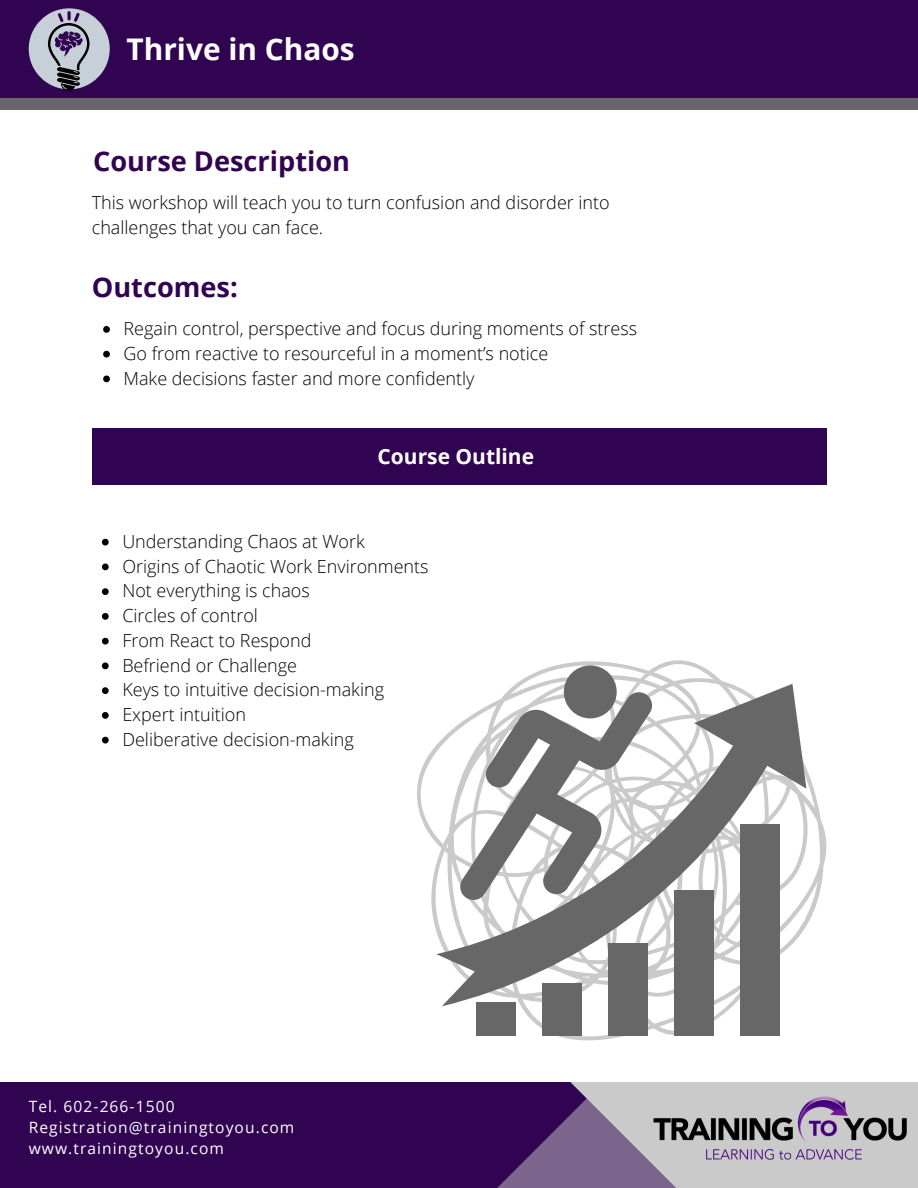
<style>
.page{position:relative;width:918px;height:1188px;background:#310451}
.page>*{position:absolute;margin:0;border:0;box-sizing:border-box;transform-origin:0 0}
.t1{font:700 29.85px "Open Sans";color:#fff}
.t2{font:700 27.15px "Open Sans";color:#310451}
.t3{font:700 21px "Open Sans";color:#fff}
.t4{font:300 18px/24.8px "Open Sans";color:#000}
.t5{font:15.6px "Open Sans";letter-spacing:.07em;color:#fff}
</style>
<div class="page">
<svg style="left:497px;top:1082px;width:421px;height:106px;fill:#cacaca"></svg>
<div style="left:0;top:98px;width:918px;height:984px;background:#fff"></div>
<img style="left:653px;top:1096px;width:253px;height:63px">
<div style="left:0;top:49px;width:918px;height:61px;background:#676767"></div>
<div style="left:0;top:0;width:918px;height:98px;background:#310451"></div>
<div style="left:29px;top:8px;width:81px;height:81px;background:#c7d0d8;border-radius:50%"></div>
<svg style="left:48px;top:11px;width:42px;height:80px"></svg>
<div style="left:92px;top:428px;width:734px;height:57px;background:#310451"></div>
<svg style="left:476px;top:660px;width:303px;height:380px"></svg>
<svg style="left:417px;top:661px;width:409px;height:269px"></svg>
<svg style="left:458px;top:665px;width:196px;height:19px"></svg>
<div style="left:542px;top:983px;width:40px;height:52px;background:#676767"></div>
<div style="left:740px;top:824px;width:40px;height:211px;background:#676767"></div>
<div style="left:674px;top:890px;width:40px;height:145px;background:#676767"></div>
<div style="left:608px;top:943px;width:40px;height:92px;background:#676767"></div>
<div style="left:476px;top:1002px;width:40px;height:33px;background:#676767"></div>
<svg style="left:436px;top:684px;width:370px;height:322px"></svg>
<svg style="left:103px;top:326px;width:7px;height:7px"></svg>
<svg style="left:103px;top:351px;width:7px;height:7px"></svg>
<svg style="left:103px;top:376px;width:7px;height:6px"></svg>
<svg style="left:102px;top:539px;width:7px;height:7px"></svg>
<svg style="left:102px;top:564px;width:7px;height:6px"></svg>
<svg style="left:102px;top:588px;width:7px;height:7px"></svg>
<svg style="left:102px;top:613px;width:7px;height:7px"></svg>
<svg style="left:102px;top:638px;width:7px;height:7px"></svg>
<svg style="left:102px;top:663px;width:7px;height:6px"></svg>
<svg style="left:102px;top:687px;width:7px;height:7px"></svg>
<svg style="left:102px;top:712px;width:7px;height:7px"></svg>
<svg style="left:102px;top:737px;width:7px;height:7px"></svg>
<p class="t1" style="left:127px;top:28px;width:230px">Thrive in Chaos</p>
<p class="t2" style="left:93px;top:142px;width:259px">Course Description</p>
<p class="t4" style="left:92px;top:190px;width:519px">This workshop will teach you to turn confusion and disorder into challenges that you can face.</p>
<p class="t2" style="left:92px;top:268px;width:148px">Outcomes:</p>
<p class="t4" style="left:124px;top:316px;width:515px">Regain control, perspective and focus during moments of stress</p>
<p class="t4" style="left:124px;top:340px;width:426px">Go from reactive to resourceful in a moment’s notice</p>
<p class="t4" style="left:124px;top:365px;width:352px">Make decisions faster and more confidently</p>
<p class="t3" style="left:378px;top:442px;width:158px">Course Outline</p>
<p class="t4" style="left:122px;top:528px;width:244px">Understanding Chaos at Work</p>
<p class="t4" style="left:122px;top:553px;width:308px">Origins of Chaotic Work Environments</p>
<p class="t4" style="left:122px;top:578px;width:189px">Not everything is chaos</p>
<p class="t4" style="left:122px;top:603px;width:137px">Circles of control</p>
<p class="t4" style="left:122px;top:627px;width:191px">From React to Respond</p>
<p class="t4" style="left:122px;top:652px;width:176px">Befriend or Challenge</p>
<p class="t4" style="left:122px;top:677px;width:263px">Keys to intuitive decision-making</p>
<p class="t4" style="left:122px;top:702px;width:125px">Expert intuition</p>
<p class="t4" style="left:122px;top:726px;width:233px">Deliberative decision-making</p>
<p class="t5" style="left:29px;top:1095px;width:147px">Tel. 602-266-1500</p>
<p class="t5" style="left:29px;top:1116px;width:267px">Registration@trainingtoyou.com</p>
<p class="t5" style="left:29px;top:1138px;width:197px">www.trainingtoyou.com</p>
</div>
